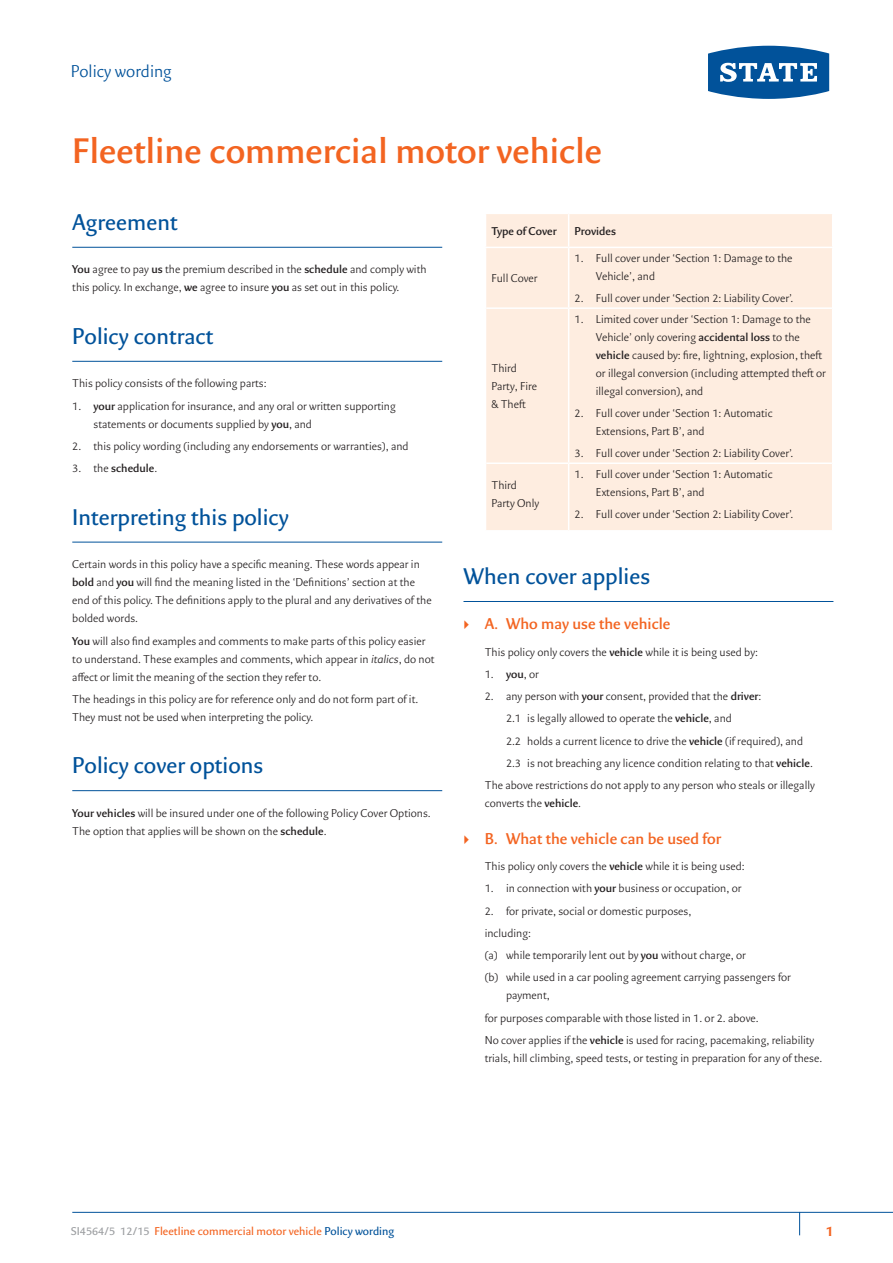
<style>
.page{position:relative;width:893px;height:1263px;background:#fff}
.page>*{position:absolute;margin:0;border:0;box-sizing:border-box;transform-origin:0 0}
.t1{font:600 37.5px "Eva Pro";color:#f36421}
.t2{font:24px "Eva Pro";color:#01529a}
.t3{font:300 18px "Eva Pro";color:#01529a}
.t4{font:600 16.5px "Eva Pro";color:#f36421}
.t5{font:700 15px "Eva Pro";color:#f36421}
.t6{font:300 12px/18px "Eva Pro";color:#231f20}
.t7{font:12px "Eva Pro";color:#f36421}
.t8{font:600 12px "Eva Pro";color:#231f20}
.s1{font-weight:600}
.s2{font-weight:300}
.s3{font-style:italic}
.s4{color:#9d9fa2}
.s5{color:#01529a}
</style>
<div class="page">
<hr style="left:72px;top:1212px;width:821px;height:1px;background:#01529a">
<svg style="left:799px;top:1213px;width:1px;height:22px"></svg>
<hr style="left:72px;top:247px;width:370px;height:1px;background:#01529a">
<hr style="left:72px;top:361px;width:370px;height:1px;background:#01529a">
<hr style="left:72px;top:542px;width:370px;height:1px;background:#01529a">
<hr style="left:72px;top:790px;width:370px;height:1px;background:#01529a">
<hr style="left:463px;top:601px;width:370px;height:1px;background:#01529a">
<div style="left:486px;top:214px;width:346px;height:316px;background:#feede0"></div>
<hr style="left:568px;top:214px;width:1px;height:33px;background:#fff">
<hr style="left:568px;top:248px;width:1px;height:59px;background:#fff">
<hr style="left:568px;top:309px;width:1px;height:153px;background:#fff">
<hr style="left:568px;top:464px;width:1px;height:66px;background:#fff">
<hr style="left:486px;top:307px;width:83px;height:2px;background:#fff">
<hr style="left:569px;top:307px;width:263px;height:2px;background:#fff">
<hr style="left:486px;top:462px;width:83px;height:2px;background:#fff">
<hr style="left:569px;top:462px;width:263px;height:2px;background:#fff">
<hr style="left:485px;top:247px;width:84px;height:1px;background:#fff">
<hr style="left:569px;top:247px;width:264px;height:1px;background:#fff">
<svg style="left:708px;top:46px;width:121px;height:53px"></svg>
<h3 class="t3" style="left:71px;top:60px;width:103px">Policy wording</h3>
<h1 class="t1" style="left:72px;top:127px;width:531px">Fleetline commercial motor vehicle</h1>
<h2 class="t2" style="left:72px;top:207px;width:107px">Agreement</h2>
<p class="t6" style="left:72px;top:260px;width:356px"><span class="s1">You</span> agree to pay <span class="s1">us</span> the premium described in the <span class="s1">schedule</span> and comply with this policy. In exchange, <span class="s1">we</span> agree to insure <span class="s1">you</span> as set out in this policy.</p>
<h2 class="t2" style="left:72px;top:321px;width:143px">Policy contract</h2>
<p class="t6" style="left:72px;top:374px;width:196px">This policy consists of the following parts:</p>
<p class="t6" style="left:94px;top:397px;width:304px;text-indent:-21px">1. <span class="s1">your</span> application for insurance, and any oral or written supporting statements or documents supplied by <span class="s1">you</span>, and</p>
<p class="t6" style="left:72px;top:437px;width:338px">2. this policy wording (including any endorsements or warranties), and</p>
<p class="t8" style="left:72px;top:461px;width:87px"><span class="s2">3. the</span> schedule<span class="s2">.</span></p>
<h2 class="t2" style="left:72px;top:502px;width:218px">Interpreting this policy</h2>
<p class="t6" style="left:72px;top:555px;width:361px">Certain words in this policy have a specific meaning. These words appear in <span class="s1">bold</span> and <span class="s1">you</span> will find the meaning listed in the ‘Definitions’ section at the end of this policy. The definitions apply to the plural and any derivatives of the bolded words.</p>
<p class="t6" style="left:72px;top:632px;width:364px"><span class="s1">You</span> will also find examples and comments to make parts of this policy easier to understand. These examples and comments, which appear in <span class="s3">italics</span>, do not affect or limit the meaning of the section they refer to.</p>
<p class="t6" style="left:72px;top:690px;width:347px">The headings in this policy are for reference only and do not form part of it.<br>They must not be used when interpreting the policy.</p>
<h2 class="t2" style="left:72px;top:750px;width:192px">Policy cover options</h2>
<p class="t6" style="left:72px;top:804px;width:360px"><span class="s1">Your vehicles</span> will be insured under one of the following Policy Cover Options.<br>The option that applies will be shown on the <span class="s1">schedule</span>.</p>
<p class="t8" style="left:491px;top:223px;width:67px">Type of Cover</p>
<p class="t8" style="left:575px;top:223px;width:43px">Provides</p>
<p class="t6" style="left:491px;top:269px;width:48px">Full Cover</p>
<p class="t6" style="left:596px;top:249px;width:198px;text-indent:-21px">1. Full cover under ‘Section 1: Damage to the<br>Vehicle’, and</p>
<p class="t6" style="left:575px;top:289px;width:220px">2. Full cover under ‘Section 2: Liability Cover’.</p>
<p class="t6" style="left:491px;top:359px;width:47px">Third<br>Party, Fire &amp; Theft</p>
<p class="t6" style="left:596px;top:310px;width:232px;text-indent:-21px">1. Limited cover under ‘Section 1: Damage to the Vehicle’ only covering <span class="s1">accidental loss</span> to the <span class="s1">vehicle</span> caused by: fire, lightning, explosion, theft or illegal conversion (including attempted theft or illegal conversion), and</p>
<p class="t6" style="left:596px;top:404px;width:178px;text-indent:-21px">2. Full cover under ‘Section 1: Automatic<br>Extensions, Part B’, and</p>
<p class="t6" style="left:575px;top:444px;width:220px">3. Full cover under ‘Section 2: Liability Cover’.</p>
<p class="t6" style="left:491px;top:476px;width:49px">Third<br>Party Only</p>
<p class="t6" style="left:596px;top:465px;width:178px;text-indent:-21px">1. Full cover under ‘Section 1: Automatic<br>Extensions, Part B’, and</p>
<p class="t6" style="left:575px;top:505px;width:220px">2. Full cover under ‘Section 2: Liability Cover’.</p>
<h2 class="t2" style="left:463px;top:561px;width:188px">When cover applies</h2>
<h3 class="t4" style="left:485px;top:613px;width:187px">A. Who may use the vehicle</h3>
<p class="t6" style="left:485px;top:643px;width:275px">This policy only covers the <span class="s1">vehicle</span> while it is being used by:</p>
<p class="t6" style="left:485px;top:665px;width:56px">1. <span class="s1">you</span>, or</p>
<p class="t6" style="left:485px;top:687px;width:278px">2. any person with <span class="s1">your</span> consent, provided that the <span class="s1">driver</span>:</p>
<p class="t6" style="left:506px;top:709px;width:227px">2.1 is legally allowed to operate the <span class="s1">vehicle</span>, and</p>
<p class="t6" style="left:506px;top:732px;width:299px">2.2 holds a current licence to drive the <span class="s1">vehicle</span> (if required), and</p>
<p class="t6" style="left:506px;top:754px;width:308px">2.3 is not breaching any licence condition relating to that <span class="s1">vehicle</span>.</p>
<p class="t6" style="left:485px;top:776px;width:332px">The above restrictions do not apply to any person who steals or illegally</p>
<p class="t6" style="left:485px;top:794px;width:98px">converts the <span class="s1">vehicle</span>.</p>
<h3 class="t4" style="left:485px;top:828px;width:238px">B. What the vehicle can be used for</h3>
<p class="t6" style="left:485px;top:857px;width:261px">This policy only covers the <span class="s1">vehicle</span> while it is being used:</p>
<p class="t6" style="left:485px;top:879px;width:258px">1. in connection with <span class="s1">your</span> business or occupation, or</p>
<p class="t6" style="left:485px;top:900px;width:308px;line-height:22.2px">2. for private, social or domestic purposes,<br>including:<br>(a) while temporarily lent out by <span class="s1">you</span> without charge, or<br>(b) while used in a car pooling agreement carrying passengers for</p>
<p class="t6" style="left:485px;top:984px;width:331px;line-height:22.2px;text-indent:21px">payment,<br>for purposes comparable with those listed in 1. or 2. above.<br>No cover applies if the <span class="s1">vehicle</span> is used for racing, pacemaking, reliability</p>
<p class="t6" style="left:485px;top:1049px;width:339px">trials, hill climbing, speed tests, or testing in preparation for any of these.</p>
<p class="t7" style="left:71px;top:1224px;width:325px"><span class="s4">SI4564/5 12/15</span> Fleetline commercial motor vehicle <span class="s5">Policy wording</span></p>
<p class="t5" style="left:826px;top:1221px;width:9px">1</p>
</div>
